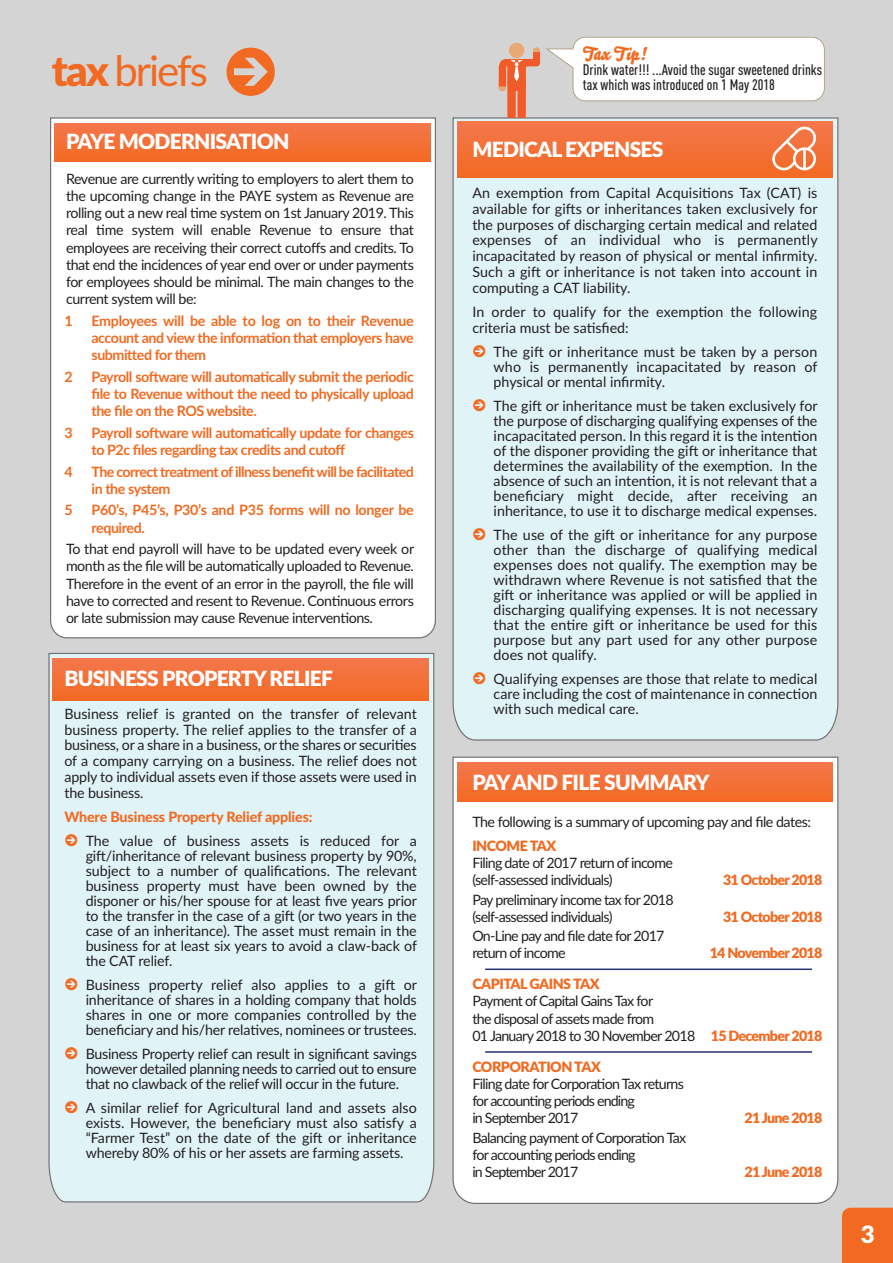
<style>
.page{position:relative;width:893px;height:1263px;background:#d4d4d4}
.page>*{position:absolute;margin:0;border:0;box-sizing:border-box;transform-origin:0 0}
.t1{font:42px "Lato";letter-spacing:-.05em;color:#f26a21}
.t2{font:900 24px "Lato";color:#fff}
.t3{font:900 21px "Lato";letter-spacing:-.035em;color:#fff}
.t4{font:18px "Bello Pro";color:#f26a21}
.t5{font:500 15px/15px "DIN Cond";color:#231f20}
.t6{font:14.25px/15px "Lato";letter-spacing:-.025em;color:#231f20;text-align:justify}
.t7{font:700 14.25px/17.2px "Lato";letter-spacing:-.03em;color:#f26a21}
.t8{font:14.25px/17.1px "Lato";letter-spacing:-.05em;color:#231f20}
.t9{font:14.25px/17.1px "Lato";letter-spacing:-.06em;color:#231f20}
.t10{font:900 14.25px "Lato";letter-spacing:-.05em;color:#f26a21}
.t11{font:14.25px/15.8px "Lato";letter-spacing:.01em;color:#231f20}
.t12{font:800 14.25px "Lato";letter-spacing:-.01em;color:#f26a21}
.s1{font-weight:900}
.s2{font-weight:900;color:#f26a21}
</style>
<div class="page">
<div style="left:454px;top:119px;width:383px;height:583px;background:#e0f3f7"></div>
<div style="left:452px;top:702px;width:386px;height:38px;background:#e0f3f7"></div>
<div style="left:457px;top:122px;width:376px;height:55px;background:linear-gradient(to bottom,#f3774c,#f36a22)"></div>
<div style="left:50px;top:654px;width:383px;height:507px;background:#e0f3f7"></div>
<div style="left:48px;top:1161px;width:386px;height:41px;background:#e0f3f7"></div>
<div style="left:454px;top:758px;width:383px;height:421px;background:#fff"></div>
<div style="left:457px;top:763px;width:376px;height:39px;background:linear-gradient(to bottom,#f3764c,#f36a23)"></div>
<hr style="left:485px;top:968px;width:327px;height:2px;background:#273274">
<hr style="left:485px;top:1051px;width:327px;height:2px;background:#273274">
<div style="left:53px;top:658px;width:376px;height:43px;background:linear-gradient(to bottom,#f3774d,#f36a22)"></div>
<svg style="left:452px;top:1179px;width:441px;height:84px"></svg>
<div style="left:51px;top:119px;width:384px;height:501px;background:#fff"></div>
<svg style="left:50px;top:620px;width:386px;height:18px;background:#f7f7f7"></svg>
<div style="left:55px;top:123px;width:375px;height:38px;background:linear-gradient(to bottom,#f3774c,#f36b24)"></div>
<svg style="left:772px;top:127px;width:44px;height:43px;background:#f6966d"></svg>
<div style="left:509px;top:43px;width:15px;height:15px;background:#e8a975;border-radius:50%"></div>
<svg style="left:499px;top:48px;width:41px;height:69px"></svg>
<svg style="left:546px;top:37px;width:279px;height:64px;background:#f9f8f7"></svg>
<svg style="left:473px;top:345px;width:12px;height:12px"></svg>
<svg style="left:473px;top:399px;width:12px;height:12px"></svg>
<svg style="left:473px;top:528px;width:12px;height:12px"></svg>
<svg style="left:473px;top:672px;width:12px;height:12px"></svg>
<svg style="left:65px;top:834px;width:12px;height:12px"></svg>
<svg style="left:65px;top:978px;width:12px;height:12px"></svg>
<svg style="left:65px;top:1047px;width:12px;height:12px"></svg>
<svg style="left:65px;top:1101px;width:12px;height:12px"></svg>
<h1 class="t1" style="left:52px;top:55px;width:158px"><span class="s1">tax</span> briefs</h1>
<h3 class="t3" style="left:66px;top:130px;width:225px">PAYE MODERNISATION</h3>
<p class="t6" style="left:66px;top:171px;width:349px;line-height:17.2px">Revenue are currently writing to employers to alert them to the upcoming change in the PAYE system as Revenue are rolling out a new real time system on 1st January 2019. This real time system will enable Revenue to ensure that employees are receiving their correct cutoffs and credits. To that end the incidences of year end over or under payments for employees should be minimal. The main changes to the current system will be:</p>
<p class="t7" style="left:65px;top:313px;width:10px">1</p>
<p class="t7" style="left:92px;top:313px;width:324px;text-align:justify">Employees will be able to log on to their Revenue account and view the information that employers have submitted for them</p>
<p class="t7" style="left:65px;top:369px;width:10px">2</p>
<p class="t7" style="left:92px;top:369px;width:324px;text-align:justify">Payroll software will automatically submit the periodic file to Revenue without the need to physically upload the file on the ROS website.</p>
<p class="t7" style="left:65px;top:425px;width:10px">3</p>
<p class="t7" style="left:92px;top:425px;width:324px">Payroll software will automatically update for changes to P2c files regarding tax credits and cutoff</p>
<p class="t7" style="left:65px;top:464px;width:10px">4</p>
<p class="t7" style="left:92px;top:464px;width:324px">The correct treatment of illness benefit will be facilitated in the system</p>
<p class="t7" style="left:65px;top:503px;width:10px">5</p>
<p class="t7" style="left:92px;top:503px;width:324px">P60’s, P45’s, P30’s and P35 forms will no longer be required.</p>
<p class="t6" style="left:66px;top:541px;width:350px;line-height:17.2px">To that end payroll will have to be updated every week or month as the file will be automatically uploaded to Revenue.<br>Therefore in the event of an error in the payroll, the file will have to corrected and resent to Revenue. Continuous errors or late submission may cause Revenue interventions.</p>
<h3 class="t3" style="left:64px;top:666px;width:270px">BUSINESS PROPERTY RELIEF</h3>
<p class="t6" style="left:64px;top:707px;width:354px;line-height:15.8px">Business relief is granted on the transfer of relevant business property. The relief applies to the transfer of a business, or a share in a business, or the shares or securities of a company carrying on a business. The relief does not apply to individual assets even if those assets were used in the business.</p>
<p class="t12" style="left:64px;top:809px;width:250px">Where Business Property Relief applies:</p>
<p class="t6" style="left:86px;top:835px;width:333px">The value of business assets is reduced for a gift/inheritance of relevant business property by 90%, subject to a number of qualifications. The relevant business property must have been owned by the disponer or his/her spouse for at least five years prior to the transfer in the case of a gift (or two years in the case of an inheritance). The asset must remain in the business for at least six years to avoid a claw-back of the CAT relief.</p>
<p class="t6" style="left:86px;top:979px;width:333px">Business property relief also applies to a gift or inheritance of shares in a holding company that holds shares in one or more companies controlled by the beneficiary and his/her relatives, nominees or trustees.</p>
<p class="t6" style="left:86px;top:1048px;width:333px">Business Property relief can result in significant savings however detailed planning needs to carried out to ensure that no clawback of the relief will occur in the future.</p>
<p class="t6" style="left:86px;top:1102px;width:333px">A similar relief for Agricultural land and assets also exists. However, the beneficiary must also satisfy a “Farmer Test” on the date of the gift or inheritance whereby 80% of his or her assets are farming assets.</p>
<p class="t4" style="left:583px;top:43px;width:67px">Tax Tip!</p>
<p class="t5" style="left:583px;top:63px;width:241px">Drink water!!! ...Avoid the sugar sweetened drinks tax which was introduced on 1 May 2018</p>
<h3 class="t3" style="left:472px;top:137px;width:193px">MEDICAL EXPENSES</h3>
<p class="t6" style="left:472px;top:186px;width:347px;line-height:15.8px">An exemption from Capital Acquisitions Tax (CAT) is available for gifts or inheritances taken exclusively for the purposes of discharging certain medical and related expenses of an individual who is permanently incapacitated by reason of physical or mental infirmity.<br>Such a gift or inheritance is not taken into account in computing a CAT liability.</p>
<p class="t11" style="left:472px;top:305px;width:346px">In order to qualify for the exemption the following criteria must be satisfied:</p>
<p class="t6" style="left:494px;top:346px;width:325px">The gift or inheritance must be taken by a person who is permanently incapacitated by reason of physical or mental infirmity.</p>
<p class="t6" style="left:494px;top:400px;width:326px">The gift or inheritance must be taken exclusively for the purpose of discharging qualifying expenses of the incapacitated person. In this regard it is the intention of the disponer providing the gift or inheritance that determines the availability of the exemption. In the absence of such an intention, it is not relevant that a beneficiary might decide, after receiving an inheritance, to use it to discharge medical expenses.</p>
<p class="t6" style="left:494px;top:529px;width:326px">The use of the gift or inheritance for any purpose other than the discharge of qualifying medical expenses does not qualify. The exemption may be withdrawn where Revenue is not satisfied that the gift or inheritance was applied or will be applied in discharging qualifying expenses. It is not necessary that the entire gift or inheritance be used for this purpose but any part used for any other purpose does not qualify.</p>
<p class="t6" style="left:494px;top:673px;width:325px">Qualifying expenses are those that relate to medical care including the cost of maintenance in connection with such medical care.</p>
<h3 class="t3" style="left:472px;top:770px;width:239px">PAY AND FILE SUMMARY</h3>
<p class="t6" style="left:472px;top:815px;width:340px">The following is a summary of upcoming pay and file dates:</p>
<p class="t10" style="left:472px;top:838px;width:86px">INCOME TAX</p>
<p class="t8" style="left:472px;top:856px;width:202px">Filing date of 2017 return of income (self-assessed individuals)</p>
<p class="t10" style="left:723px;top:872px;width:101px">31 October 2018</p>
<p class="t8" style="left:472px;top:892px;width:203px">Pay preliminary income tax for 2018 (self-assessed individuals)</p>
<p class="t8" style="left:472px;top:928px;width:194px">On-Line pay and file date for 2017 return of income</p>
<p class="t10" style="left:723px;top:908px;width:101px">31 October 2018</p>
<p class="t10" style="left:710px;top:945px;width:114px">14 November 2018</p>
<p class="t10" style="left:472px;top:976px;width:129px">CAPITAL GAINS TAX</p>
<p class="t8" style="left:472px;top:994px;width:351px">Payment of Capital Gains Tax for<br>the disposal of assets made from<br>01 January 2018 to 30 November 2018 <span class="s2">15 December 2018</span></p>
<p class="t10" style="left:472px;top:1059px;width:130px">CORPORATION TAX</p>
<p class="t9" style="left:472px;top:1076px;width:213px">Filing date for Corporation Tax returns for accounting periods ending<br>in September 2017</p>
<p class="t10" style="left:744px;top:1110px;width:79px">21 June 2018</p>
<p class="t9" style="left:472px;top:1130px;width:215px">Balancing payment of Corporation Tax for accounting periods ending<br>in September 2017</p>
<p class="t10" style="left:744px;top:1163px;width:79px">21 June 2018</p>
<h2 class="t2" style="left:861px;top:1220px;width:15px">3</h2>
</div>
